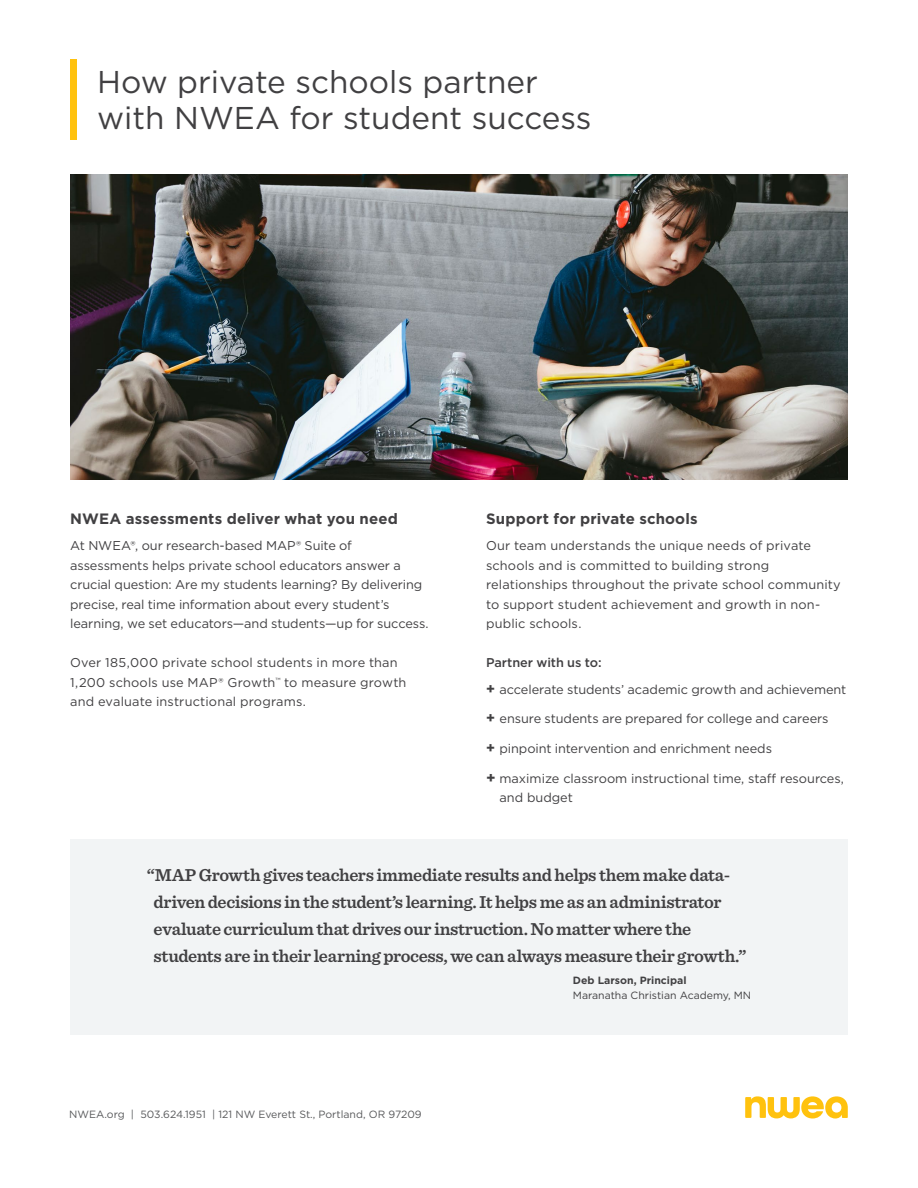
<style>
.page{position:relative;width:918px;height:1188px;background:#fff}
.page>*{position:absolute;margin:0;border:0;box-sizing:border-box;transform-origin:0 0}
.t1{font:31.5px/36px "Gotham";color:#414042}
.t2{font:600 18px/27px "Sentinel";letter-spacing:-.02em;color:#414042}
.Subhead{font:700 15px "Gotham";letter-spacing:.01em;color:#414042}
.Body_Copy{font:12.75px/19.5px "Gotham";color:#414042}
.Body_Copy-2{font:500 12.75px "Gotham";letter-spacing:-.005em;color:#414042}
.Address{font:10.5px "Gotham";color:#58595b}
.t3{font:10.5px/15px "Gotham";color:#414042}
.s1{font-weight:700;font-size:15px}
.s2{font-weight:700}
</style>
<div class="page">
<div style="left:70px;top:59px;width:7px;height:81px;background:#ffc20e"></div>
<svg style="left:745px;top:1096px;width:103px;height:23px"></svg>
<img style="left:70px;top:175px;width:778px;height:305px">
<div style="left:70px;top:839px;width:778px;height:196px;background:#f2f4f5"></div>
<p class="t1" style="left:97px;top:63px;width:496px">How private schools partner with NWEA for student success</p>
<p class="Subhead" style="left:70px;top:509px;width:329px">NWEA assessments deliver what you need</p>
<p class="Body_Copy" style="left:70px;top:536px;width:360px">At NWEA®, our research-based MAP® Suite of assessments helps private school educators answer a crucial question: Are my students learning? By delivering precise, real time information about every student’s learning, we set educators—and students—up for success.</p>
<p class="Body_Copy" style="left:70px;top:653px;width:338px">Over 185,000 private school students in more than<br>1,200 schools use MAP® Growth<sup>™</sup> to measure growth and evaluate instructional programs.</p>
<p class="Subhead" style="left:486px;top:509px;width:213px">Support for private schools</p>
<p class="Body_Copy" style="left:486px;top:536px;width:356px">Our team understands the unique needs of private schools and is committed to building strong relationships throughout the private school community to support student achievement and growth in non&shy;public schools.</p>
<p class="Body_Copy-2" style="left:486px;top:654px;width:117px">Partner with us to:</p>
<p class="Body_Copy" style="left:486px;top:679px;width:362px"><span class="s1">+</span> accelerate students’ academic growth and achievement</p>
<p class="Body_Copy" style="left:486px;top:709px;width:344px"><span class="s1">+</span> ensure students are prepared for college and careers</p>
<p class="Body_Copy" style="left:486px;top:739px;width:288px"><span class="s1">+</span> pinpoint intervention and enrichment needs</p>
<p class="Body_Copy" style="left:500px;top:768px;width:346px;text-indent:-14px"><span class="s1">+</span> maximize classroom instructional time, staff resources, and budget</p>
<p class="t2" style="left:154px;top:861px;width:595px;text-indent:-7px">“MAP Growth gives teachers immediate results and helps them make data&shy;driven decisions in the student’s learning. It helps me as an administrator evaluate curriculum that drives our instruction. No matter where the students are in their learning process, we can always measure their growth.”</p>
<p class="t3" style="left:573px;top:973px;width:180px"><span class="s2">Deb Larson, Principal<br></span>Maranatha Christian Academy, MN</p>
<p class="Address" style="left:69px;top:1107px;width:354px">NWEA.org | 503.624.1951 | 121 NW Everett St., Portland, OR 97209</p>
</div>
